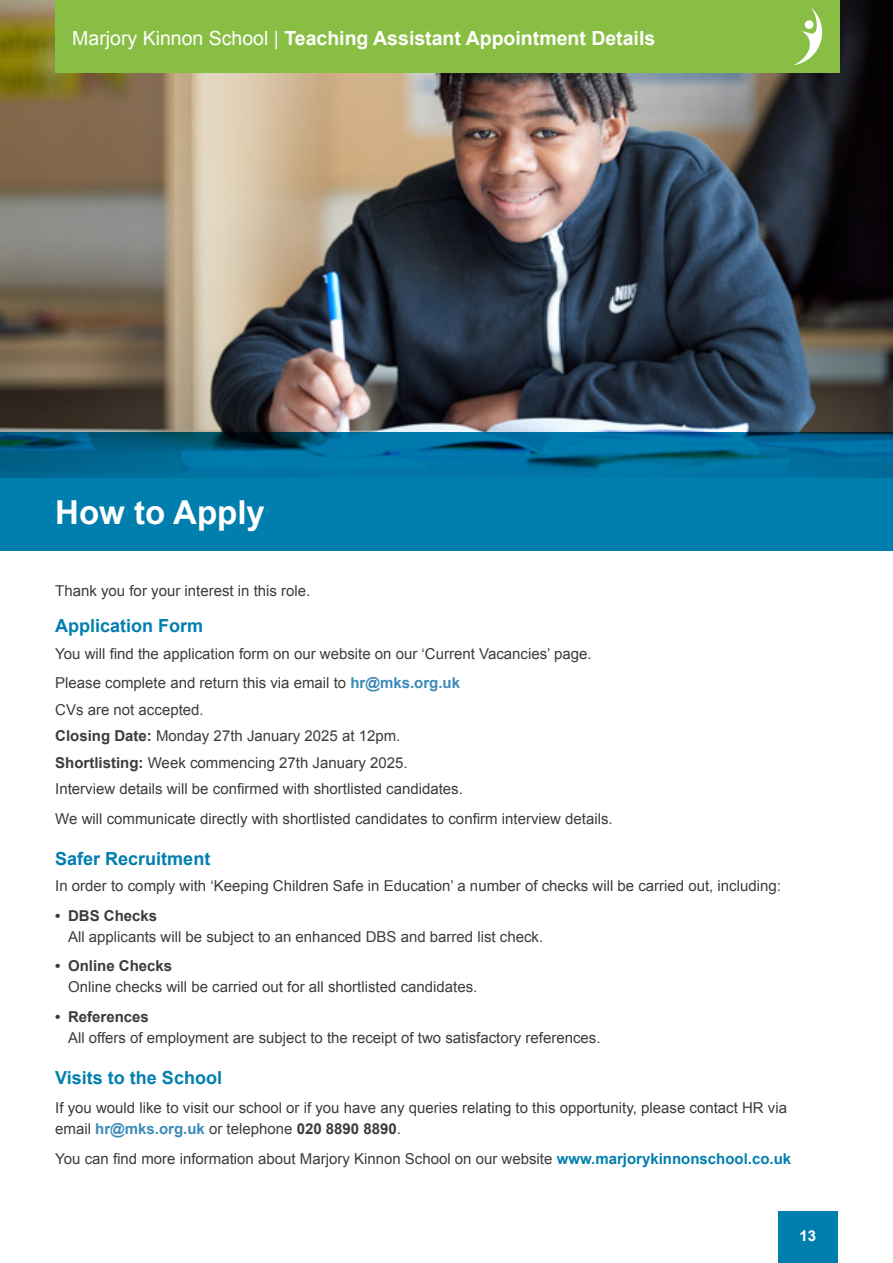
<style>
.page{position:relative;width:893px;height:1263px;background:#fff}
.page>*{position:absolute;margin:0;border:0;box-sizing:border-box;transform-origin:0 0}
.t1{font:700 33px "Arial";color:#fff}
.t2{font:700 19.5px "Arial";color:#fff}
.t3{font:700 18px "Arial";color:#007faf}
.t4{font:15px/26.5px "Arial";color:#3c3c3b}
.t5{font:700 15px "Arial";color:#3c3c3b}
.t6{font:700 15px "Arial";color:#fff}
.s1{font-weight:400}
.s2{font-weight:700;color:#3a8ab7}
.s3{font-weight:700}
.s4{font-weight:700;color:#007faf}
</style>
<div class="page">
<img style="left:0;top:0;width:893px;height:433px">
<svg style="left:0;top:433px;width:893px;height:46px;background:#006995"></svg>
<div style="left:0;top:479px;width:893px;height:72px;background:#007faf"></div>
<div style="left:55px;top:0;width:785px;height:72px;background:#89be44"></div>
<div style="left:778px;top:1212px;width:60px;height:51px;background:#007faf"></div>
<svg style="left:794px;top:7px;width:29px;height:58px"></svg>
<svg style="left:804px;top:20px;width:10px;height:9px"></svg>
<h2 class="t2" style="left:72px;top:25px;width:584px"><span class="s1">Marjory Kinnon School |</span> Teaching Assistant Appointment Details</h2>
<h1 class="t1" style="left:55px;top:491px;width:211px">How to Apply</h1>
<p class="t4" style="left:55px;top:577px;width:257px">Thank you for your interest in this role.</p>
<p class="t3" style="left:55px;top:614px;width:150px">Application Form</p>
<p class="t4" style="left:55px;top:639px;width:538px;line-height:29.5px">You will find the application form on our website on our ‘Current Vacancies’ page.<br>Please complete and return this via email to <span class="s2">hr@mks.org.uk</span></p>
<p class="t4" style="left:55px;top:696px;width:409px">CVs are not accepted.<br><span class="s3">Closing Date:</span> Monday 27th January 2025 at 12pm.<br><span class="s3">Shortlisting:</span> Week commencing 27th January 2025.<br>Interview details will be confirmed with shortlisted candidates.</p>
<p class="t4" style="left:55px;top:805px;width:559px">We will communicate directly with shortlisted candidates to confirm interview details.</p>
<p class="t3" style="left:55px;top:847px;width:157px">Safer Recruitment</p>
<p class="t4" style="left:55px;top:873px;width:727px">In order to comply with ‘Keeping Children Safe in Education’ a number of checks will be carried out, including:</p>
<p class="t5" style="left:55px;top:906px;width:103px">• DBS Checks</p>
<p class="t4" style="left:68px;top:923px;width:477px">All applicants will be subject to an enhanced DBS and barred list check.</p>
<p class="t5" style="left:55px;top:956px;width:118px">• Online Checks</p>
<p class="t4" style="left:68px;top:974px;width:411px">Online checks will be carried out for all shortlisted candidates.</p>
<p class="t5" style="left:55px;top:1007px;width:95px">• References</p>
<p class="t4" style="left:68px;top:1024px;width:534px">All offers of employment are subject to the receipt of two satisfactory references.</p>
<p class="t3" style="left:55px;top:1066px;width:168px">Visits to the School</p>
<p class="t4" style="left:55px;top:1098px;width:733px;line-height:21px">If you would like to visit our school or if you have any queries relating to this opportunity, please contact HR via email <span class="s2">hr@mks.org.uk</span> or telephone <span class="s3">020 8890 8890</span>.</p>
<p class="t4" style="left:55px;top:1145px;width:737px">You can find more information about Marjory Kinnon School on our website <span class="s4">www.marjorykinnonschool.co.uk</span></p>
<p class="t6" style="left:800px;top:1225px;width:18px">13</p>
</div>
